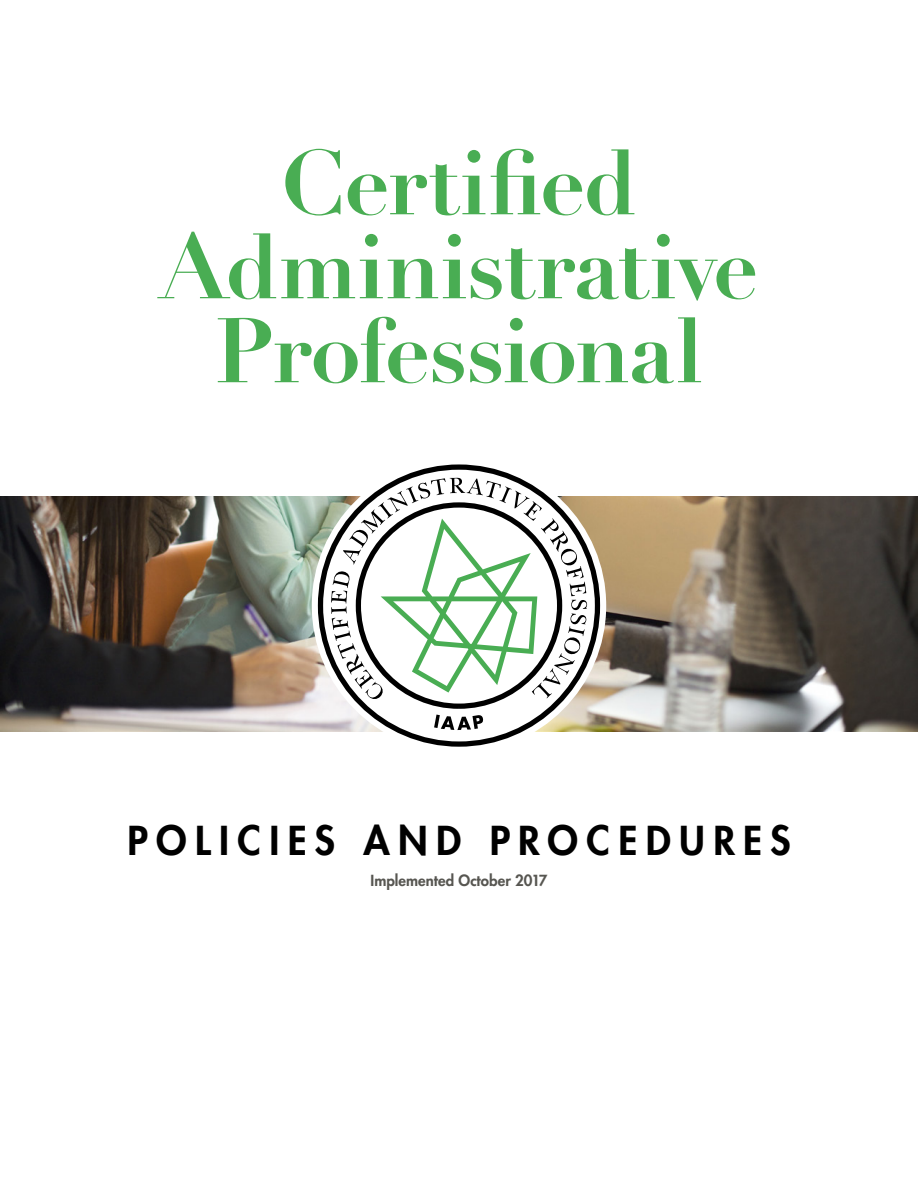
<style>
.page{position:relative;width:918px;height:1188px;background:#fff}
.page>*{position:absolute;margin:0;border:0;box-sizing:border-box;transform-origin:0 0}
.t1{font:700 90px/84px "Didot";letter-spacing:-.015em;color:#49ad53;text-align:center}
.t2{font:800 39px "Futura Com";letter-spacing:.215em;color:#000}
.t3{font:800 15px "Futura Com";letter-spacing:.005em;color:#575651}
</style>
<div class="page">
<img style="left:0;top:496px;width:918px;height:236px">
<svg style="left:313px;top:460px;width:292px;height:292px"></svg>
<svg style="left:331px;top:478px;width:256px;height:222px"></svg>
<svg style="left:434px;top:715px;width:49px;height:15px"></svg>
<p class="t1" style="left:160px;top:141px;width:600px">Certified<br>Administrative<br>Professional</p>
<p class="t2" style="left:127px;top:811px;width:665px">POLICIES AND PROCEDURES</p>
<p class="t3" style="left:371px;top:869px;width:178px">Implemented October 2017</p>
</div>
